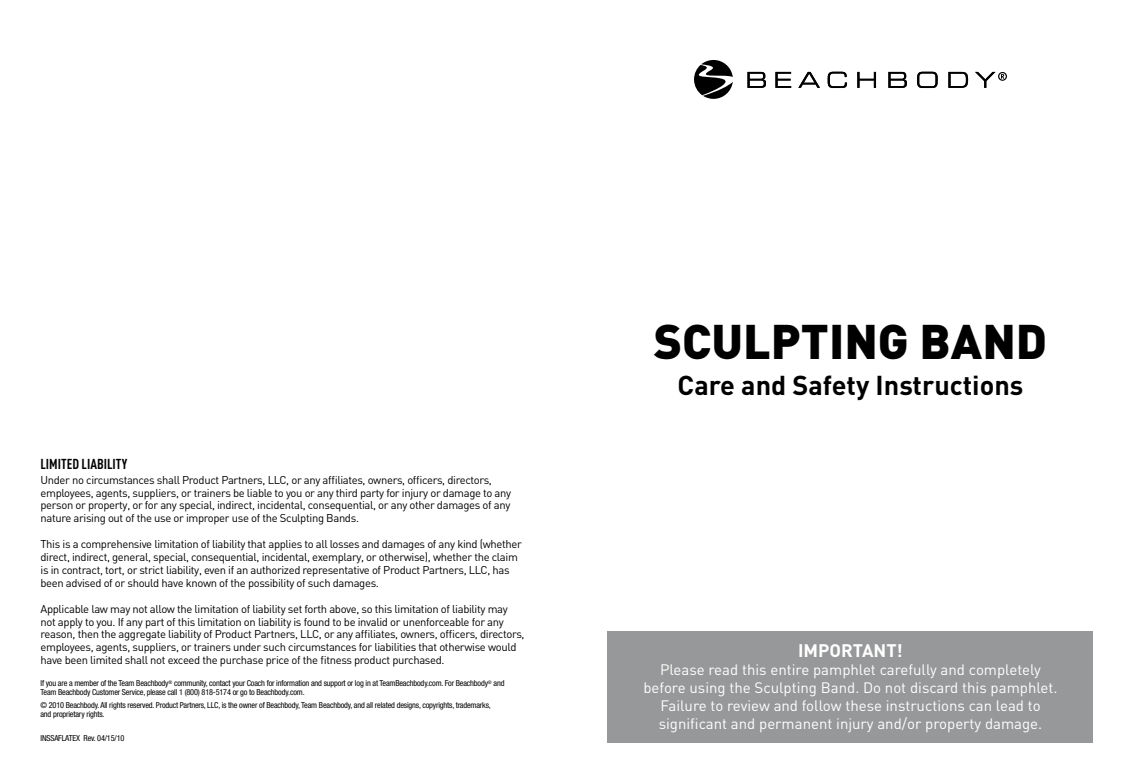
<style>
.page{position:relative;width:1134px;height:783px;background:#fff}
.page>*{position:absolute;margin:0;border:0;box-sizing:border-box;transform-origin:0 0}
.t1{font:900 48px "DIN";color:#000}
.t2{font:700 27px "DIN";color:#000}
.t3{font:700 18px "DIN";color:#fff}
.t4{font:15px/18px "DIN";color:#fff;text-align:center}
.t5{font:700 14.25px "DIN Cond";color:#000}
.t6{font:11.25px/12.8px "DIN";letter-spacing:-.03em;color:#000}
.t7{font:condensed 8.25px/9px "Helvetica Neue";letter-spacing:-.02em;color:#000}
</style>
<div class="page">
<svg style="left:748px;top:72px;width:18px;height:16px"></svg>
<svg style="left:775px;top:72px;width:16px;height:16px"></svg>
<svg style="left:798px;top:72px;width:22px;height:16px"></svg>
<svg style="left:828px;top:72px;width:19px;height:16px"></svg>
<svg style="left:857px;top:72px;width:19px;height:16px"></svg>
<svg style="left:888px;top:72px;width:19px;height:16px"></svg>
<svg style="left:917px;top:72px;width:21px;height:16px"></svg>
<svg style="left:948px;top:72px;width:20px;height:16px"></svg>
<svg style="left:694px;top:60px;width:39px;height:39px"></svg>
<svg style="left:975px;top:72px;width:32px;height:16px"></svg>
<div style="left:608px;top:631px;width:486px;height:111px;background:#979899"></div>
<p class="t5" style="left:40px;top:455px;width:88px">LIMITED LIABILITY</p>
<p class="t6" style="left:40px;top:473px;width:472px">Under no circumstances shall Product Partners, LLC, or any affiliates, owners, officers, directors, employees, agents, suppliers, or trainers be liable to you or any third party for injury or damage to any person or property, or for any special, indirect, incidental, consequential, or any other damages of any nature arising out of the use or improper use of the Sculpting Bands.</p>
<p class="t6" style="left:40px;top:538px;width:483px">This is a comprehensive limitation of liability that applies to all losses and damages of any kind (whether direct, indirect, general, special, consequential, incidental, exemplary, or otherwise), whether the claim is in contract, tort, or strict liability, even if an authorized representative of Product Partners, LLC, has been advised of or should have known of the possibility of such damages.</p>
<p class="t6" style="left:40px;top:602px;width:486px">Applicable law may not allow the limitation of liability set forth above, so this limitation of liability may not apply to you. If any part of this limitation on liability is found to be invalid or unenforceable for any reason, then the aggregate liability of Product Partners, LLC, or any affiliates, owners, officers, directors, employees, agents, suppliers, or trainers under such circumstances for liabilities that otherwise would have been limited shall not exceed the purchase price of the fitness product purchased.</p>
<p class="t7" style="left:40px;top:679px;width:466px">If you are a member of the Team Beachbody<sup>®</sup> community, contact your Coach for information and support or log in at TeamBeachbody.com. For Beachbody<sup>®</sup> and<br>Team Beachbody Customer Service, please call 1 (800) 818-5174 or go to Beachbody.com.</p>
<p class="t7" style="left:40px;top:700px;width:452px">© 2010 Beachbody. All rights reserved. Product Partners, LLC, is the owner of Beachbody, Team Beachbody, and all related designs, copyrights, trademarks, and proprietary rights.</p>
<p class="t7" style="left:40px;top:734px;width:85px">INSSAFLATEX Rev. 04/15/10</p>
<h1 class="t1" style="left:654px;top:310px;width:395px">SCULPTING BAND</h1>
<h2 class="t2" style="left:678px;top:368px;width:347px">Care and Safety Instructions</h2>
<h3 class="t3" style="left:798px;top:639px;width:106px">IMPORTANT!</h3>
<p class="t4" style="left:643px;top:661px;width:416px">Please read this entire pamphlet carefully and completely before using the Sculpting Band. Do not discard this pamphlet.<br>Failure to review and follow these instructions can lead to significant and permanent injury and/or property damage.</p>
</div>
